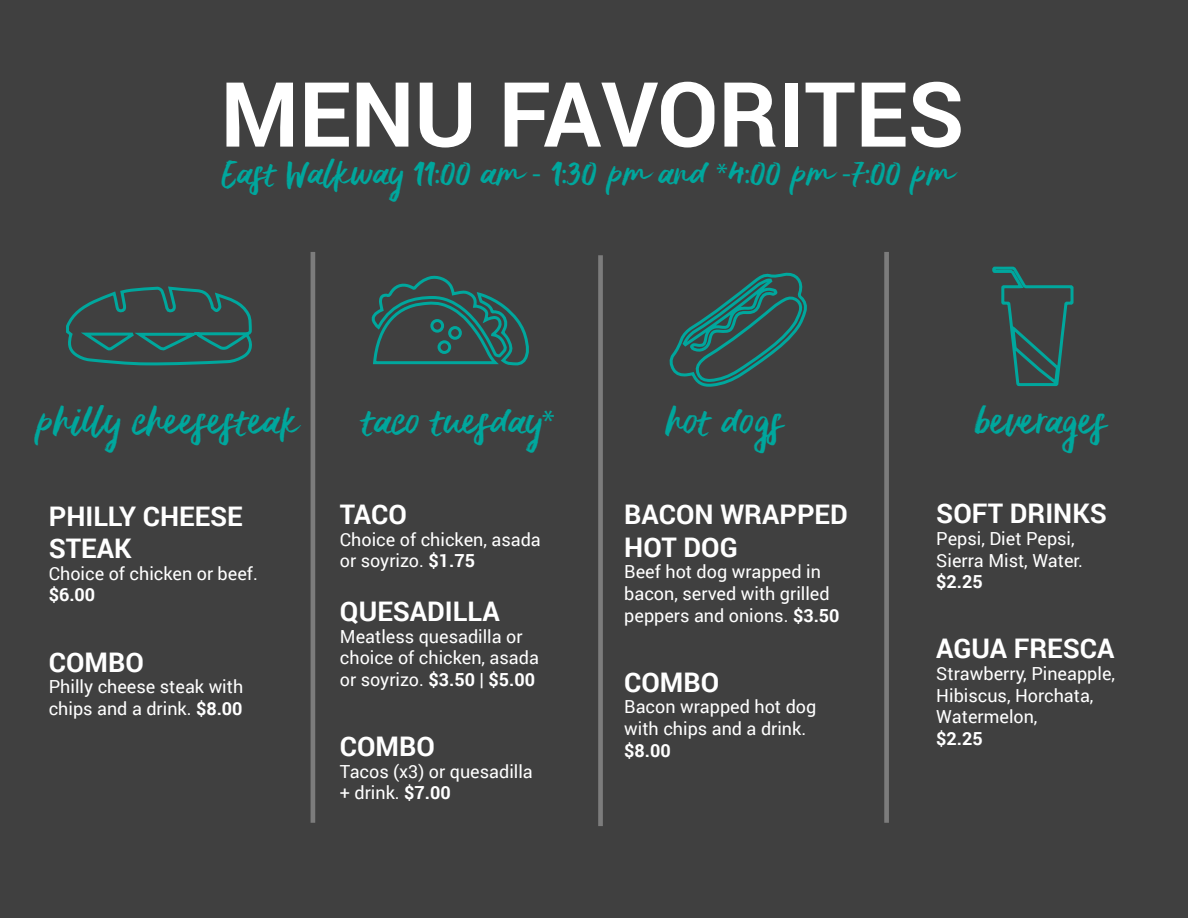
<style>
.page{position:relative;width:1188px;height:918px;background:#fff}
.page>*{position:absolute;margin:0;border:0;box-sizing:border-box;transform-origin:0 0}
.t1{font:700 90px "Roboto";color:#fff}
.t2{font:31.5px "Delirium Sample";color:#00a79d}
.t3{font:28.5px "Delirium Sample";color:#00a79d}
.t4{font:700 27px/32.4px "Roboto";color:#fff}
.t5{font:18px/21.6px "Roboto";color:#fff}
.t6{font:700 18px "Roboto";color:#fff}
.s1{font-family:"Myriad Pro"}
.s2{font-weight:700}
</style>
<div class="page">
<div style="left:0;top:1px;width:1188px;height:917px;background:#404040"></div>
<hr style="left:311px;top:252px;width:4px;height:571px;background:#7c7c7c">
<div style="left:598px;top:255px;width:5px;height:571px;background:#7c7c7c"></div>
<div style="left:884px;top:252px;width:5px;height:571px;background:#7c7c7c"></div>
<svg style="left:669px;top:272px;width:138px;height:115px"></svg>
<svg style="left:992px;top:266px;width:82px;height:120px"></svg>
<svg style="left:66px;top:286px;width:186px;height:80px"></svg>
<svg style="left:371px;top:275px;width:158px;height:91px"></svg>
<h1 class="t1" style="left:221px;top:51px;width:745px">MENU FAVORITES</h1>
<h3 class="t3" style="left:221px;top:157px;width:732px">East Walkway 11<span class="s1">:</span>00 am <span class="s1">-</span> 1<span class="s1">:</span>30 pm and <span class="s1">*</span>4<span class="s1">:</span>00 pm <span class="s1">-</span>7<span class="s1">:</span>00 pm</h3>
<h2 class="t2" style="left:36px;top:403px;width:264px">philly cheesesteak</h2>
<h2 class="t2" style="left:361px;top:403px;width:195px">taco tuesday<span class="s1">*</span></h2>
<h2 class="t2" style="left:665px;top:403px;width:119px">hot dogs</h2>
<h2 class="t2" style="left:973px;top:403px;width:134px">beverages</h2>
<h3 class="t4" style="left:49px;top:499px;width:196px">PHILLY CHEESE<br>STEAK</h3>
<p class="t5" style="left:49px;top:562px;width:211px">Choice of chicken or beef.</p>
<p class="t6" style="left:49px;top:582px;width:48px">$6.00</p>
<h3 class="t4" style="left:49px;top:645px;width:97px">COMBO</h3>
<p class="t5" style="left:49px;top:675px;width:196px">Philly cheese steak with chips and a drink. <span class="s2">$8.00</span></p>
<h3 class="t4" style="left:340px;top:497px;width:69px">TACO</h3>
<p class="t5" style="left:340px;top:528px;width:202px">Choice of chicken, asada or soyrizo. <span class="s2">$1.75</span></p>
<h3 class="t4" style="left:340px;top:594px;width:161px">QUESADILLA</h3>
<p class="t5" style="left:340px;top:625px;width:201px">Meatless quesadilla or choice of chicken, asada or soyrizo. <span class="s2">$3.50 | $5.00</span></p>
<h3 class="t4" style="left:340px;top:729px;width:97px">COMBO</h3>
<p class="t5" style="left:340px;top:760px;width:194px">Tacos (x3) or quesadilla + drink. <span class="s2">$7.00</span></p>
<h3 class="t4" style="left:624px;top:497px;width:225px">BACON WRAPPED<br>HOT DOG</h3>
<p class="t5" style="left:624px;top:560px;width:217px">Beef hot dog wrapped in bacon, served with grilled peppers and onions. <span class="s2">$3.50</span></p>
<h3 class="t4" style="left:624px;top:665px;width:97px">COMBO</h3>
<p class="t5" style="left:624px;top:695px;width:194px">Bacon wrapped hot dog with chips and a drink.</p>
<p class="t6" style="left:624px;top:737px;width:48px">$8.00</p>
<h3 class="t4" style="left:936px;top:496px;width:172px">SOFT DRINKS</h3>
<p class="t5" style="left:936px;top:527px;width:148px">Pepsi, Diet Pepsi,<br>Sierra Mist, Water.</p>
<p class="t6" style="left:936px;top:569px;width:48px">$2.25</p>
<h3 class="t4" style="left:936px;top:631px;width:180px">AGUA FRESCA</h3>
<p class="t5" style="left:936px;top:662px;width:180px">Strawberry, Pineapple,<br>Hibiscus, Horchata,<br>Watermelon,</p>
<p class="t6" style="left:936px;top:726px;width:48px">$2.25</p>
</div>
